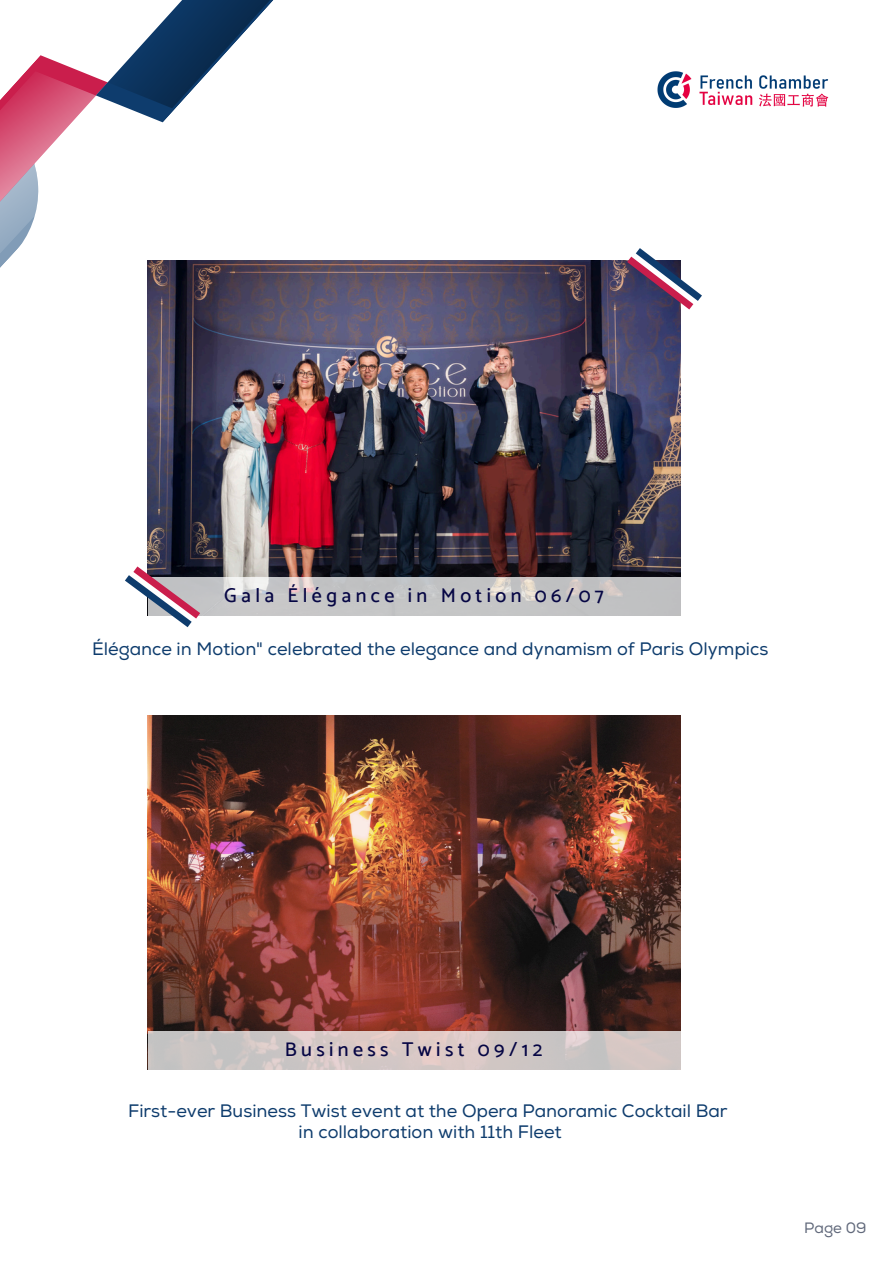
<style>
.page{position:relative;width:894px;height:1264px;background:#fff}
.page>*{position:absolute;margin:0;border:0;box-sizing:border-box;transform-origin:0 0}
.t1{font:500 19.95px "Catamaran";letter-spacing:.22em;color:#060644}
.t2{font:18px/21.3px "Nexa";color:#0e3c6d;text-align:center}
.t3{font:15px "Nexa";color:#61697b}
</style>
<div class="page">
<svg style="left:0;top:0;width:427px;height:371px"></svg>
<img style="left:657px;top:71px;width:172px;height:37px">
<img style="left:148px;top:261px;width:532px;height:317px">
<svg style="left:207px;top:578px;width:473px;height:38px;background:#c6c6c6"></svg>
<svg style="left:619px;top:248px;width:83px;height:68px"></svg>
<svg style="left:125px;top:559px;width:82px;height:69px"></svg>
<img style="left:148px;top:715px;width:532px;height:316px">
<svg style="left:148px;top:1031px;width:532px;height:38px;background:#d1c7c5"></svg>
<p class="t1" style="left:224px;top:583px;width:381px">Gala Élégance in Motion 06/07</p>
<p class="t2" style="left:92px;top:639px;width:677px">Élégance in Motion" celebrated the elegance and dynamism of Paris Olympics</p>
<p class="t1" style="left:285px;top:1037px;width:259px">Business Twist 09/12</p>
<p class="t2" style="left:128px;top:1100px;width:601px">First-ever Business Twist event at the Opera Panoramic Cocktail Bar in collaboration with 11th Fleet</p>
<p class="t3" style="left:804px;top:1218px;width:64px">Page 09</p>
</div>
